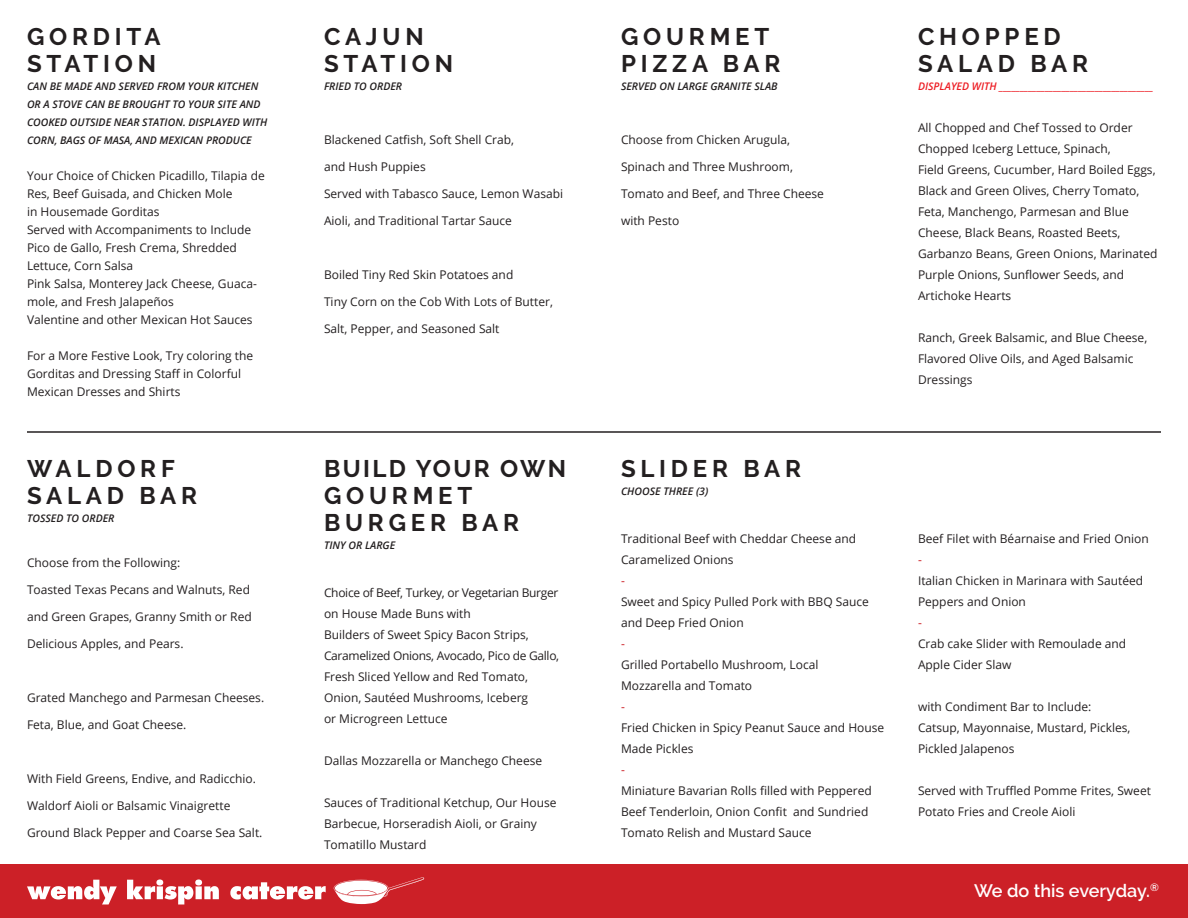
<style>
.page{position:relative;width:1188px;height:918px;background:#fff}
.page>*{position:absolute;margin:0;border:0;box-sizing:border-box;transform-origin:0 0}
.t1{font:700 24px/27px "Raleway";letter-spacing:.2em;color:#231f20}
.t2{font:600 18px "Raleway";color:#fff}
.t3{font:12px/21px "Open Sans";color:#231f20}
.t4{font:12px "Open Sans";color:#cc2027}
.t5{font:italic 600 10.5px/18px "Open Sans";color:#231f20}
.t6{font:italic 600 10.5px "Open Sans";color:#ed1d24}
</style>
<div class="page">
<div style="left:0;top:864px;width:1188px;height:54px;background:#cc2027"></div>
<svg style="left:27px;top:880px;width:90px;height:25px"></svg>
<svg style="left:127px;top:879px;width:92px;height:25px"></svg>
<svg style="left:230px;top:882px;width:96px;height:18px"></svg>
<svg style="left:334px;top:877px;width:90px;height:27px"></svg>
<hr style="left:27px;top:431px;width:1134px;height:2px;background:#231f20">
<h1 class="t1" style="left:27px;top:23px;width:135px">GORDITA<br>STATION</h1>
<p class="t5" style="left:27px;top:76px;width:242px">CAN BE MADE AND SERVED FROM YOUR KITCHEN OR A STOVE CAN BE BROUGHT TO YOUR SITE AND COOKED OUTSIDE NEAR STATION. DISPLAYED WITH CORN, BAGS OF MASA, AND MEXICAN PRODUCE</p>
<p class="t3" style="left:27px;top:166px;width:239px;line-height:18px">Your Choice of Chicken Picadillo, Tilapia de Res, Beef Guisada, and Chicken Mole<br>in Housemade Gorditas<br>Served with Accompaniments to Include Pico de Gallo, Fresh Crema, Shredded Lettuce, Corn Salsa<br>Pink Salsa, Monterey Jack Cheese, Guaca&shy;mole, and Fresh Jalapeños<br>Valentine and other Mexican Hot Sauces</p>
<p class="t3" style="left:27px;top:346px;width:228px;line-height:18px">For a More Festive Look, Try coloring the<br>Gorditas and Dressing Staff in Colorful<br>Mexican Dresses and Shirts</p>
<h1 class="t1" style="left:27px;top:455px;width:172px">WALDORF<br>SALAD BAR</h1>
<p class="t5" style="left:27px;top:508px;width:89px">TOSSED TO ORDER</p>
<p class="t3" style="left:27px;top:551px;width:155px">Choose from the Following:</p>
<p class="t3" style="left:27px;top:578px;width:225px">Toasted Texas Pecans and Walnuts, Red</p>
<p class="t3" style="left:27px;top:605px;width:226px">and Green Grapes, Granny Smith or Red</p>
<p class="t3" style="left:27px;top:632px;width:158px">Delicious Apples, and Pears.</p>
<p class="t3" style="left:27px;top:686px;width:239px">Grated Manchego and Parmesan Cheeses.</p>
<p class="t3" style="left:27px;top:713px;width:161px">Feta, Blue, and Goat Cheese.</p>
<p class="t3" style="left:27px;top:767px;width:231px">With Field Greens, Endive, and Radicchio.</p>
<p class="t3" style="left:27px;top:794px;width:205px">Waldorf Aioli or Balsamic Vinaigrette</p>
<p class="t3" style="left:27px;top:821px;width:237px">Ground Black Pepper and Coarse Sea Salt.</p>
<h1 class="t1" style="left:324px;top:23px;width:131px">CAJUN<br>STATION</h1>
<p class="t5" style="left:324px;top:76px;width:80px">FRIED TO ORDER</p>
<p class="t3" style="left:324px;top:128px;width:192px">Blackened Catfish, Soft Shell Crab,</p>
<p class="t3" style="left:324px;top:155px;width:103px">and Hush Puppies</p>
<p class="t3" style="left:324px;top:182px;width:241px">Served with Tabasco Sauce, Lemon Wasabi</p>
<p class="t3" style="left:324px;top:209px;width:190px">Aioli, and Traditional Tartar Sauce</p>
<p class="t3" style="left:324px;top:263px;width:191px">Boiled Tiny Red Skin Potatoes and</p>
<p class="t3" style="left:324px;top:290px;width:230px">Tiny Corn on the Cob With Lots of Butter,</p>
<p class="t3" style="left:324px;top:317px;width:177px">Salt, Pepper, and Seasoned Salt</p>
<h1 class="t1" style="left:324px;top:455px;width:244px">BUILD YOUR OWN<br>GOURMET<br>BURGER BAR</h1>
<p class="t5" style="left:324px;top:535px;width:73px">TINY OR LARGE</p>
<p class="t3" style="left:324px;top:581px;width:237px">Choice of Beef, Turkey, or Vegetarian Burger on House Made Buns with<br>Builders of Sweet Spicy Bacon Strips, Caramelized Onions, Avocado, Pico de Gallo, Fresh Sliced Yellow and Red Tomato, Onion, Sautéed Mushrooms, Iceberg<br>or Microgreen Lettuce</p>
<p class="t3" style="left:324px;top:749px;width:220px">Dallas Mozzarella or Manchego Cheese</p>
<p class="t3" style="left:324px;top:791px;width:234px">Sauces of Traditional Ketchup, Our House<br>Barbecue, Horseradish Aioli, or Grainy<br>Tomatillo Mustard</p>
<h1 class="t1" style="left:621px;top:23px;width:161px">GOURMET<br>PIZZA BAR</h1>
<p class="t5" style="left:621px;top:76px;width:158px">SERVED ON LARGE GRANITE SLAB</p>
<p class="t3" style="left:621px;top:128px;width:171px">Choose from Chicken Arugula,</p>
<p class="t3" style="left:621px;top:155px;width:174px">Spinach and Three Mushroom,</p>
<p class="t3" style="left:621px;top:182px;width:205px">Tomato and Beef, and Three Cheese</p>
<p class="t3" style="left:621px;top:209px;width:60px">with Pesto</p>
<h1 class="t1" style="left:621px;top:455px;width:182px">SLIDER BAR</h1>
<p class="t5" style="left:621px;top:481px;width:89px">CHOOSE THREE (3)</p>
<p class="t3" style="left:621px;top:527px;width:237px">Traditional Beef with Cheddar Cheese and<br>Caramelized Onions</p>
<p class="t4" style="left:621px;top:572px;width:5px">-</p>
<p class="t3" style="left:621px;top:590px;width:249px">Sweet and Spicy Pulled Pork with BBQ Sauce and Deep Fried Onion</p>
<p class="t4" style="left:621px;top:635px;width:5px">-</p>
<p class="t3" style="left:621px;top:653px;width:199px">Grilled Portabello Mushroom, Local<br>Mozzarella and Tomato</p>
<p class="t4" style="left:621px;top:698px;width:5px">-</p>
<p class="t3" style="left:621px;top:716px;width:265px">Fried Chicken in Spicy Peanut Sauce and House<br>Made Pickles</p>
<p class="t4" style="left:621px;top:761px;width:5px">-</p>
<p class="t3" style="left:621px;top:779px;width:252px">Miniature Bavarian Rolls filled with Peppered<br>Beef Tenderloin, Onion Confit and Sundried<br>Tomato Relish and Mustard Sauce</p>
<h1 class="t1" style="left:918px;top:23px;width:172px">CHOPPED<br>SALAD BAR</h1>
<p class="t6" style="left:918px;top:79px;width:237px">DISPLAYED WITH _____________________________________</p>
<p class="t3" style="left:918px;top:116px;width:241px">All Chopped and Chef Tossed to Order Chopped Iceberg Lettuce, Spinach,<br>Field Greens, Cucumber, Hard Boiled Eggs, Black and Green Olives, Cherry Tomato, Feta, Manchengo, Parmesan and Blue Cheese, Black Beans, Roasted Beets, Garbanzo Beans, Green Onions, Marinated Purple Onions, Sunflower Seeds, and Artichoke Hearts</p>
<p class="t3" style="left:918px;top:326px;width:231px">Ranch, Greek Balsamic, and Blue Cheese,<br>Flavored Olive Oils, and Aged Balsamic<br>Dressings</p>
<p class="t3" style="left:918px;top:527px;width:232px">Beef Filet with Béarnaise and Fried Onion</p>
<p class="t4" style="left:918px;top:551px;width:5px">-</p>
<p class="t3" style="left:918px;top:569px;width:227px">Italian Chicken in Marinara with Sautéed<br>Peppers and Onion</p>
<p class="t4" style="left:918px;top:614px;width:5px">-</p>
<p class="t3" style="left:918px;top:632px;width:210px">Crab cake Slider with Remoulade and<br>Apple Cider Slaw</p>
<p class="t3" style="left:918px;top:695px;width:214px">with Condiment Bar to Include:<br>Catsup, Mayonnaise, Mustard, Pickles,<br>Pickled Jalapenos</p>
<p class="t3" style="left:918px;top:779px;width:234px">Served with Truffled Pomme Frites, Sweet<br>Potato Fries and Creole Aioli</p>
<h2 class="t2" style="left:974px;top:880px;width:186px">We do this everyday.<sup>®</sup></h2>
</div>
